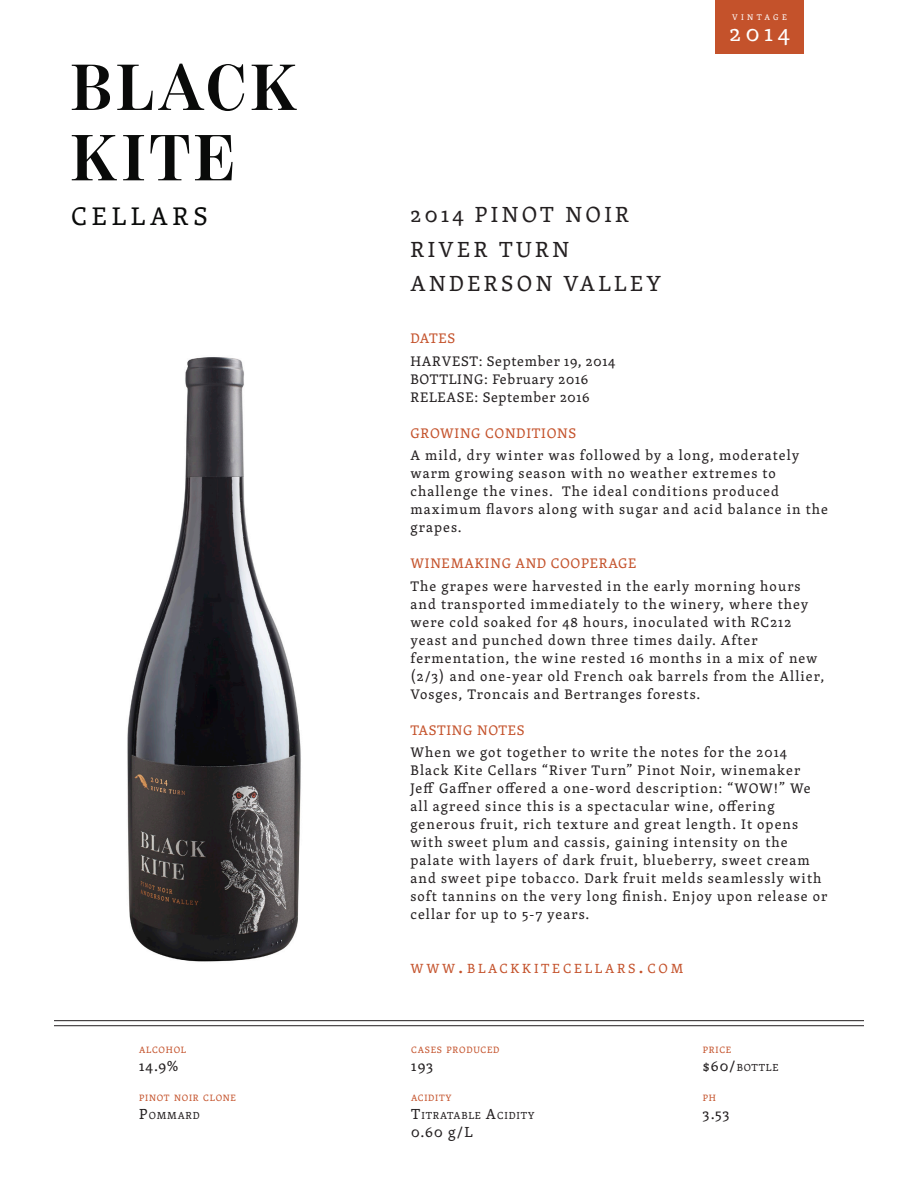
<style>
.page{position:relative;width:918px;height:1188px;background:#fff}
.page>*{position:absolute;margin:0;border:0;box-sizing:border-box;transform-origin:0 0}
.t1{font:700 66.15px/70.3px "Benton Mod Disp";letter-spacing:.07em;color:#090a09}
.t2{font:26.25px "Skolar Basic";letter-spacing:.18em;color:#090a09}
.t3{font:24px "Skolar Basic";color:#fff}
.t4{font:22.5px/34.8px "Skolar Basic";letter-spacing:.15em;color:#231f20}
.t5{font:15px "Skolar Basic";letter-spacing:.075em;color:#231f20}
.t6{font:14.25px/18px "Skolar Basic";letter-spacing:.075em;color:#231f20}
.t7{font:14.25px/18px "Skolar Basic";letter-spacing:.05em;color:#231f20}
.t8{font:14.25px "Skolar Basic";letter-spacing:.05em;color:#c4522b}
.t9{font:13.65px "Skolar Basic";letter-spacing:.2em;color:#c4522b}
.t10{font:10.5px "Skolar Basic";letter-spacing:.075em;color:#231f20}
.t11{font:9.45px "Skolar Basic";letter-spacing:.075em;color:#c4522b}
.t12{font:8.4px "Skolar Basic";letter-spacing:.4em;color:#fff}
.s1{font-size:15px}
.s2{font-size:19.5px}
</style>
<div class="page">
<img style="left:127px;top:357px;width:174px;height:605px">
<hr style="left:54px;top:1020px;width:810px;height:1px;background:#231f20">
<hr style="left:54px;top:1025px;width:810px;height:1px;background:#231f20">
<div style="left:715px;top:0;width:89px;height:53px;background:#c4522b"></div>
<h1 class="t1" style="left:71px;top:52px;width:228px">BLACK<br>KITE</h1>
<h2 class="t2" style="left:71px;top:199px;width:138px">CELLARS</h2>
<h3 class="t4" style="left:410px;top:197px;width:252px">2014 PINOT NOIR<br>RIVER TURN<br>ANDERSON VALLEY</h3>
<p class="t12" style="left:732px;top:11px;width:56px">VINTAGE</p>
<h3 class="t3" style="left:730px;top:17px;width:62px">2014</h3>
<p class="t8" style="left:410px;top:329px;width:46px">DATES</p>
<p class="t7" style="left:410px;top:352px;width:206px">HARVEST: September 19, 2014<br>BOTTLING: February 2016<br>RELEASE: September 2016</p>
<p class="t8" style="left:410px;top:424px;width:167px">GROWING CONDITIONS</p>
<p class="t6" style="left:410px;top:447px;width:419px">A mild, dry winter was followed by a long, moderately warm growing season with no weather extremes to challenge the vines. The ideal conditions produced maximum flavors along with sugar and acid balance in the grapes.</p>
<p class="t8" style="left:410px;top:554px;width:227px">WINEMAKING AND COOPERAGE</p>
<p class="t6" style="left:410px;top:577px;width:415px">The grapes were harvested in the early morning hours and transported immediately to the winery, where they were cold soaked for 48 hours, inoculated with RC212 yeast and punched down three times daily. After fermentation, the wine rested 16 months in a mix of new (2/3) and one-year old French oak barrels from the Allier, Vosges, Troncais and Bertranges forests.</p>
<p class="t8" style="left:410px;top:721px;width:116px">TASTING NOTES</p>
<p class="t6" style="left:410px;top:744px;width:418px">When we got together to write the notes for the 2014<br>Black Kite Cellars “River Turn” Pinot Noir, winemaker Jeff Gaffner offered a one-word description: “WOW!” We all agreed since this is a spectacular wine, offering generous fruit, rich texture and great length. It opens with sweet plum and cassis, gaining intensity on the palate with layers of dark fruit, blueberry, sweet cream and sweet pipe tobacco. Dark fruit melds seamlessly with soft tannins on the very long finish. Enjoy upon release or cellar for up to 5-7 years.</p>
<p class="t11" style="left:139px;top:1043px;width:48px">ALCOHOL</p>
<p class="t5" style="left:139px;top:1056px;width:41px">14.9%</p>
<p class="t11" style="left:139px;top:1091px;width:98px">PINOT NOIR CLONE</p>
<p class="t10" style="left:139px;top:1108px;width:62px"><span class="s1">P</span>OMMARD</p>
<p class="t9" style="left:410px;top:960px;width:274px">WWW<span class="s2">.</span>BLACKKITECELLARS<span class="s2">.</span>COM</p>
<p class="t11" style="left:411px;top:1043px;width:90px">CASES PRODUCED</p>
<p class="t5" style="left:411px;top:1056px;width:24px">193</p>
<p class="t11" style="left:411px;top:1091px;width:42px">ACIDITY</p>
<p class="t10" style="left:411px;top:1108px;width:125px"><span class="s1">T</span>ITRATABLE <span class="s1">A</span>CIDITY</p>
<p class="t5" style="left:411px;top:1122px;width:63px">0.60 g/L</p>
<p class="t11" style="left:703px;top:1043px;width:30px">PRICE</p>
<p class="t10" style="left:703px;top:1060px;width:77px"><span class="s1">$60/</span>BOTTLE</p>
<p class="t11" style="left:703px;top:1091px;width:15px">PH</p>
<p class="t5" style="left:703px;top:1104px;width:28px">3.53</p>
</div>
